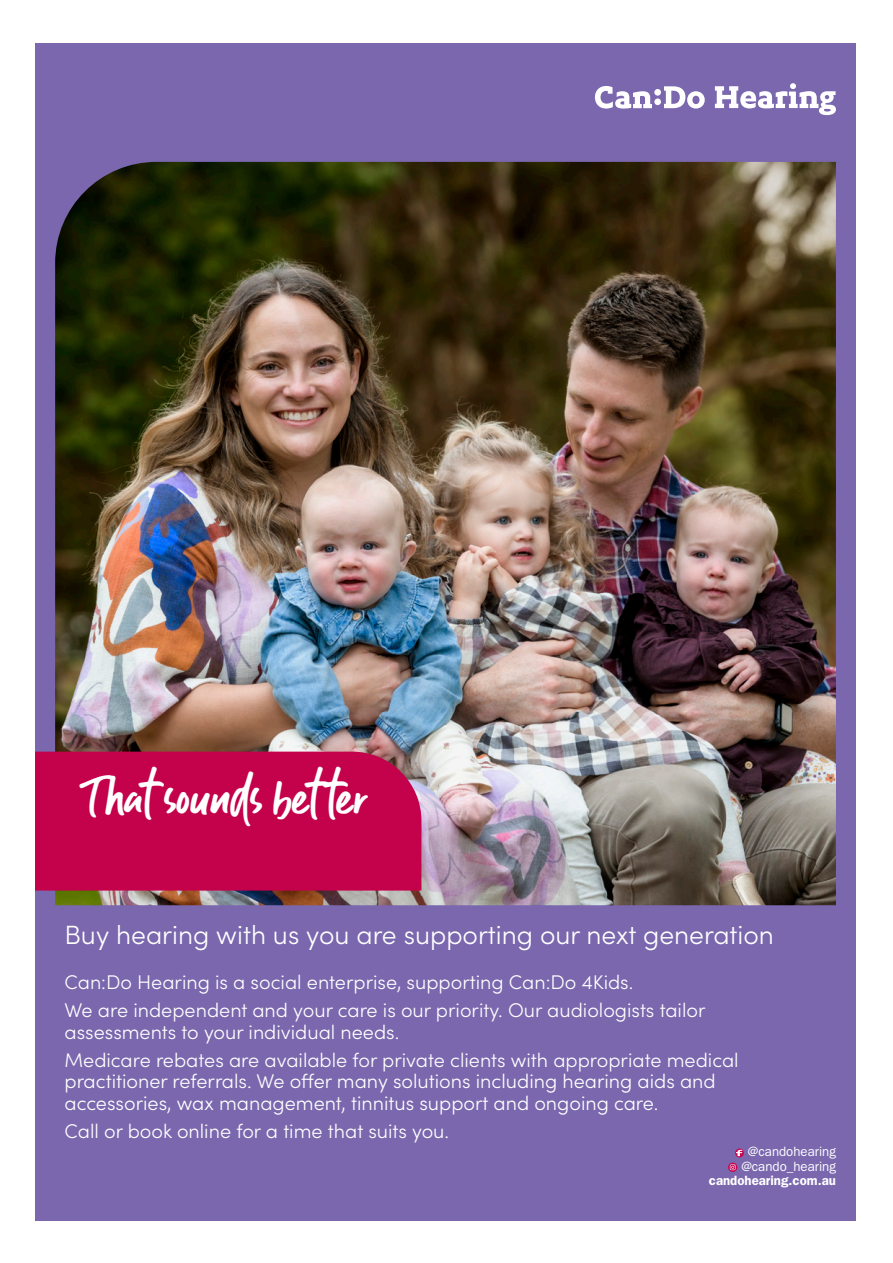
<style>
.page{position:relative;width:893px;height:1263px;background:#fff}
.page>*{position:absolute;margin:0;border:0;box-sizing:border-box;transform-origin:0 0}
.t1{font:49.5px "Guthen Bloots Personal Use";letter-spacing:.01em;color:#fff}
.t2{font:300 26.4px "Sofia Pro";color:#fff}
.t3{font:300 19.8px/28px "Sofia Pro";color:#fff}
.t4{font:13.5px/14.1px "Franklin Gothic";color:#fff;text-align:right}
.s1{font-weight:600}
</style>
<div class="page">
<div style="left:35px;top:43px;width:821px;height:1177px;background:#7a67ae"></div>
<img style="left:55px;top:162px;width:781px;height:743px">
<div style="left:35px;top:752px;width:386px;height:138px;background:#c4014b"></div>
<svg style="left:715px;top:83px;width:121px;height:32px"></svg>
<svg style="left:595px;top:86px;width:110px;height:23px"></svg>
<svg style="left:735px;top:1148px;width:9px;height:9px"></svg>
<svg style="left:736px;top:1150px;width:6px;height:6px"></svg>
<svg style="left:728px;top:1163px;width:9px;height:9px"></svg>
<svg style="left:730px;top:1164px;width:6px;height:6px"></svg>
<p class="t1" style="left:89px;top:766px;width:278px">That sounds bet ter</p>
<p class="t2" style="left:64px;top:915px;width:711px">Buy hearing with us you are supporting our next generation</p>
<p class="t3" style="left:64px;top:967px;width:642px">Can:Do Hearing is a social enterprise, supporting Can:Do 4Kids.<br>We are independent and your care is our priority. Our audiologists tailor</p>
<p class="t3" style="left:64px;top:1017px;width:676px">assessments to your individual needs.<br>Medicare rebates are available for private clients with appropriate medical</p>
<p class="t3" style="left:64px;top:1069px;width:653px;line-height:21.5px">practitioner referrals. We offer many solutions including hearing aids and accessories, wax management, tinnitus support and ongoing care.</p>
<p class="t3" style="left:64px;top:1116px;width:386px">Call or book online for a time that suits you.</p>
<p class="t4" style="left:709px;top:1145px;width:129px">@candohearing @cando_hearing <span class="s1">candohearing.com.au</span></p>
</div>
